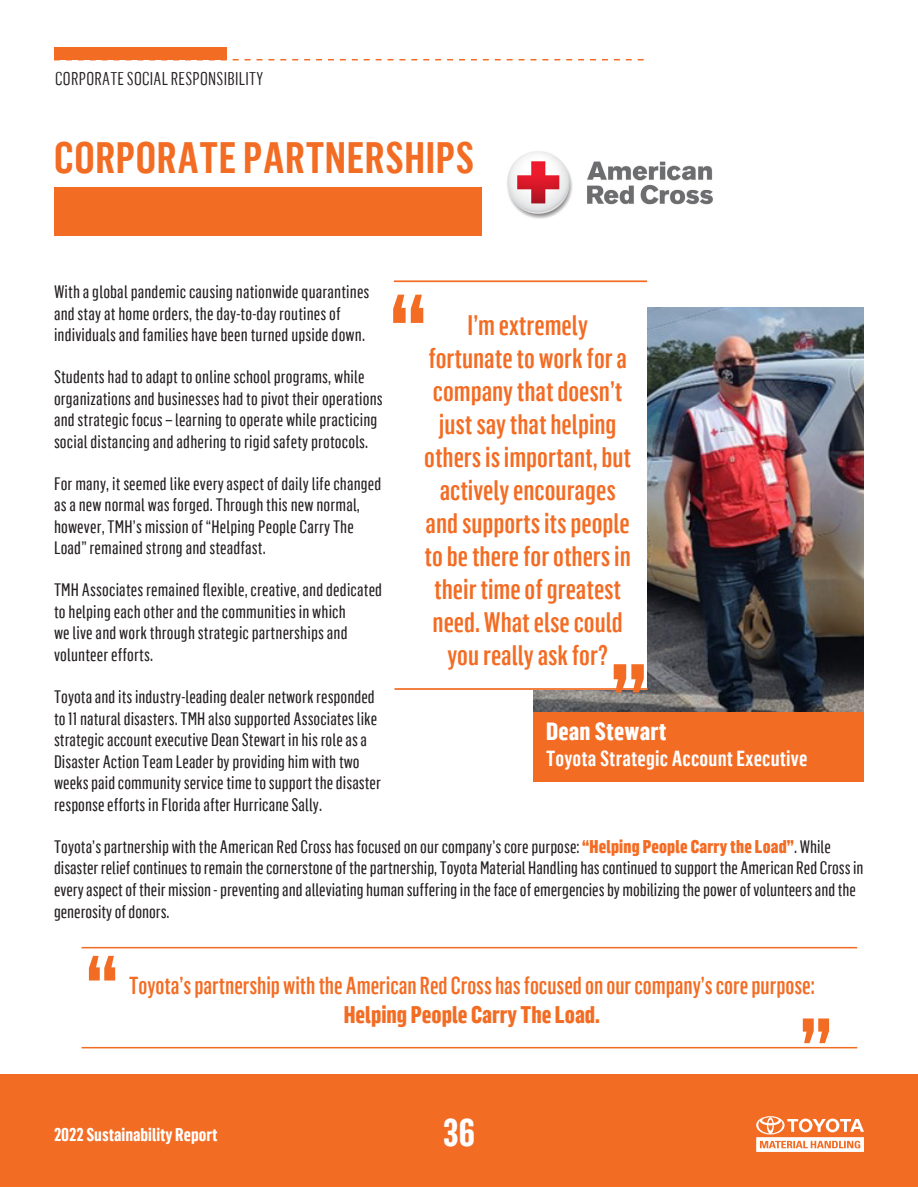
<style>
.page{position:relative;width:918px;height:1188px;background:#fff}
.page>*{position:absolute;margin:0;border:0;box-sizing:border-box;transform-origin:0 0}
.t1{font:700 103.05px "Flama Condensed";color:#f36c24}
.t2{font:700 90px "Flama Condensed";color:#f36c24}
.t3{font:600 42.9px "Flama Condensed";letter-spacing:.015em;color:#f36c24}
.t4{font:700 37.65px "Flama Condensed";color:#fff}
.t5{font:500 27.45px/33px "Flama Condensed";color:#f36c24;text-align:center}
.t6{font:800 24.9px "Flama Condensed";letter-spacing:.01em;color:#fff}
.t7{font:500 24px "Flama Condensed";color:#f36c24;scale:.93 1}
.t8{font:800 24px "Flama Condensed";color:#f36c24}
.t9{font:600 21.3px "Flama Condensed";letter-spacing:.01em;color:#fff}
.t10{font:18px/21.6px "Flama Condensed Basic";letter-spacing:.01em;color:#241f21}
.t11{font:18px "Flama Condensed";letter-spacing:.015em;color:#241f21}
.t12{font:700 18px "Flama Condensed";color:#fff}
.s1{font-family:"Flama Condensed";font-weight:900;color:#f36c24}
</style>
<div class="page">
<svg style="left:232px;top:59px;width:412px;height:1px"></svg>
<div style="left:54px;top:48px;width:173px;height:12px;background:#f36c24"></div>
<div style="left:0;top:1074px;width:918px;height:113px;background:#f36c24"></div>
<svg style="left:756px;top:1116px;width:108px;height:36px"></svg>
<img style="left:507px;top:151px;width:206px;height:68px">
<div style="left:54px;top:187px;width:428px;height:49px;background:#f36c24"></div>
<div style="left:534px;top:377px;width:330px;height:404px;background:#f36c24"></div>
<img style="left:534px;top:308px;width:330px;height:404px">
<div style="left:408px;top:281px;width:239px;height:408px;background:#fff"></div>
<hr style="left:395px;top:688px;width:253px;height:2px;background:#f36c24">
<hr style="left:394px;top:280px;width:253px;height:2px;background:#f36c24">
<hr style="left:82px;top:1047px;width:775px;height:1px;background:#f36c24">
<hr style="left:82px;top:947px;width:775px;height:1px;background:#f36c24">
<p class="t11" style="left:55px;top:67px;width:209px">CORPORATE SOCIAL RESPONSIBILITY</p>
<p class="t3" style="left:54px;top:131px;width:421px">CORPORATE PARTNERSHIPS</p>
<p class="t10" style="left:54px;top:280px;width:317px">With a global pandemic causing nationwide quarantines and stay at home orders, the day-to-day routines of individuals and families have been turned upside down.</p>
<p class="t10" style="left:54px;top:365px;width:330px">Students had to adapt to online school programs, while organizations and businesses had to pivot their operations and strategic focus – learning to operate while practicing social distancing and adhering to rigid safety protocols.</p>
<p class="t10" style="left:54px;top:472px;width:329px">For many, it seemed like every aspect of daily life changed as a new normal was forged. Through this new normal, however, TMH’s mission of “Helping People Carry The Load” remained strong and steadfast.</p>
<p class="t10" style="left:54px;top:579px;width:330px">TMH Associates remained flexible, creative, and dedicated to helping each other and the communities in which<br>we live and work through strategic partnerships and volunteer efforts.</p>
<p class="t10" style="left:54px;top:685px;width:328px">Toyota and its industry-leading dealer network responded to 11 natural disasters. TMH also supported Associates like strategic account executive Dean Stewart in his role as a Disaster Action Team Leader by providing him with two weeks paid community service time to support the disaster response efforts in Florida after Hurricane Sally.</p>
<p class="t10" style="left:54px;top:835px;width:811px">Toyota’s partnership with the American Red Cross has focused on our company’s core purpose: <span class="s1">“Helping People Carry the Load”</span>. While disaster relief continues to remain the cornerstone of the partnership, Toyota Material Handling has continued to support the American Red Cross in every aspect of their mission - preventing and alleviating human suffering in the face of emergencies by mobilizing the power of volunteers and the generosity of donors.</p>
<p class="t1" style="left:390px;top:266px;width:39px">“</p>
<p class="t5" style="left:424px;top:307px;width:209px">I’m extremely fortunate to work for a company that doesn’t just say that helping others is important, but actively encourages and supports its people to be there for others in their time of greatest need. What else could you really ask for?</p>
<p class="t1" style="left:647px;top:721px;width:39px;rotate:-180deg">“</p>
<p class="t6" style="left:546px;top:716px;width:122px">Dean Stewart</p>
<p class="t9" style="left:546px;top:745px;width:263px">Toyota Strategic Account Executive</p>
<p class="t2" style="left:86px;top:931px;width:34px">“</p>
<p class="t7" style="left:129px;top:971px;width:739px">Toyota’s partnership with the American Red Cross has focused on our company’s core purpose:</p>
<p class="t8" style="left:344px;top:999px;width:258px">Helping People Carry The Load.</p>
<p class="t2" style="left:832px;top:1068px;width:34px;rotate:-180deg">“</p>
<p class="t12" style="left:54px;top:1123px;width:165px">2022 Sustainability Report</p>
<h3 class="t4" style="left:443px;top:1109px;width:33px">36</h3>
</div>
